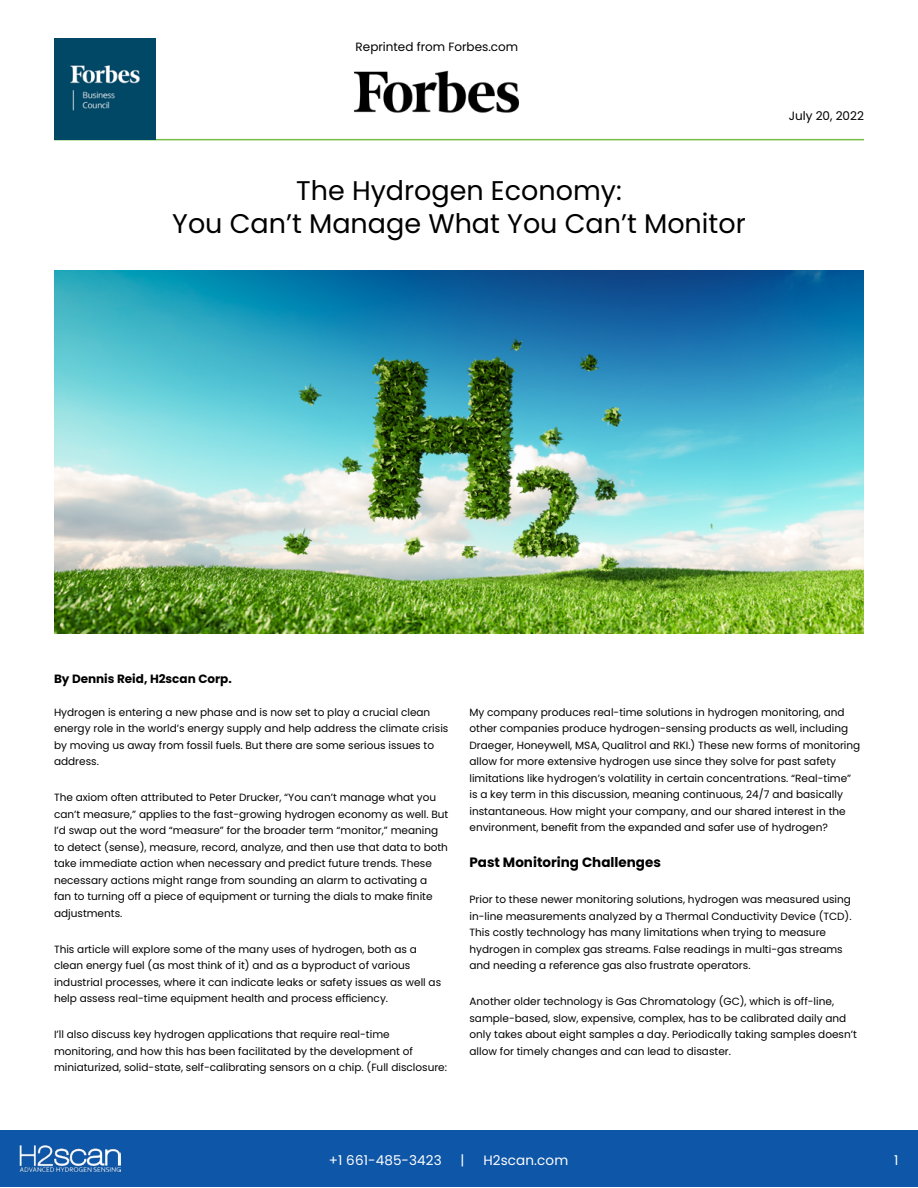
<style>
.page{position:relative;width:918px;height:1188px;background:#fff}
.page>*{position:absolute;margin:0;border:0;box-sizing:border-box;transform-origin:0 0}
.t1{font:27px/33px "Poppins";color:#000;text-align:center}
.t2{font:13.5px "Poppins";letter-spacing:.01em;color:#fff}
.t3{font:700 13.5px "Poppins";color:#000}
.t4{font:12px "Poppins";color:#000}
.t5{font:700 12px "Poppins";color:#000}
.t6{font:10.5px/16.5px "Poppins";color:#000}
</style>
<div class="page">
<div style="left:0;top:1130px;width:918px;height:57px;background:#0e56a7"></div>
<img style="left:20px;top:1145px;width:101px;height:27px">
<hr style="left:54px;top:139px;width:810px;height:1px;background:#75c044">
<img style="left:54px;top:38px;width:101px;height:102px">
<img style="left:342px;top:70px;width:189px;height:71px">
<img style="left:54px;top:270px;width:810px;height:363px">
<p class="t4" style="left:356px;top:40px;width:164px">Reprinted from Forbes.com</p>
<h1 class="t1" style="left:172px;top:174px;width:575px">The Hydrogen Economy:<br>You Can’t Manage What You Can’t Monitor</h1>
<p class="t4" style="left:789px;top:109px;width:77px">July 20, 2022</p>
<p class="t5" style="left:54px;top:672px;width:179px">By Dennis Reid, H2scan Corp.</p>
<p class="t6" style="left:54px;top:704px;width:396px">Hydrogen is entering a new phase and is now set to play a crucial clean energy role in the world’s energy supply and help address the climate crisis by moving us away from fossil fuels. But there are some serious issues to address.</p>
<p class="t6" style="left:54px;top:789px;width:396px">The axiom often attributed to Peter Drucker, “You can’t manage what you can’t measure,” applies to the fast-growing hydrogen economy as well. But I’d swap out the word “measure” for the broader term “monitor,” meaning to detect (sense), measure, record, analyze, and then use that data to both take immediate action when necessary and predict future trends. These necessary actions might range from sounding an alarm to activating a<br>fan to turning off a piece of equipment or turning the dials to make finite adjustments.</p>
<p class="t6" style="left:54px;top:941px;width:389px">This article will explore some of the many uses of hydrogen, both as a clean energy fuel (as most think of it) and as a byproduct of various industrial processes, where it can indicate leaks or safety issues as well as help assess real-time equipment health and process efficiency.</p>
<p class="t6" style="left:54px;top:1026px;width:395px">I’ll also discuss key hydrogen applications that require real-time monitoring, and how this has been facilitated by the development of miniaturized, solid-state, self-calibrating sensors on a chip. (Full disclosure:</p>
<p class="t6" style="left:469px;top:704px;width:392px">My company produces real-time solutions in hydrogen monitoring, and other companies produce hydrogen-sensing products as well, including Draeger, Honeywell, MSA, Qualitrol and RKI.) These new forms of monitoring allow for more extensive hydrogen use since they solve for past safety limitations like hydrogen’s volatility in certain concentrations. “Real-time” is a key term in this discussion, meaning continuous, 24/7 and basically instantaneous. How might your company, and our shared interest in the environment, benefit from the expanded and safer use of hydrogen?</p>
<p class="t3" style="left:470px;top:855px;width:193px">Past Monitoring Challenges</p>
<p class="t6" style="left:470px;top:891px;width:384px">Prior to these newer monitoring solutions, hydrogen was measured using in-line measurements analyzed by a Thermal Conductivity Device (TCD).<br>This costly technology has many limitations when trying to measure hydrogen in complex gas streams. False readings in multi-gas streams and needing a reference gas also frustrate operators.</p>
<p class="t6" style="left:470px;top:993px;width:389px">Another older technology is Gas Chromatology (GC), which is off-line, sample-based, slow, expensive, complex, has to be calibrated daily and only takes about eight samples a day. Periodically taking samples doesn’t allow for timely changes and can lead to disaster.</p>
<p class="t2" style="left:329px;top:1152px;width:115px">+1 661-485-3423</p>
<p class="t2" style="left:461px;top:1152px;width:5px">|</p>
<p class="t2" style="left:483px;top:1152px;width:86px">H2scan.com</p>
<p class="t2" style="left:894px;top:1152px;width:6px">1</p>
</div>
